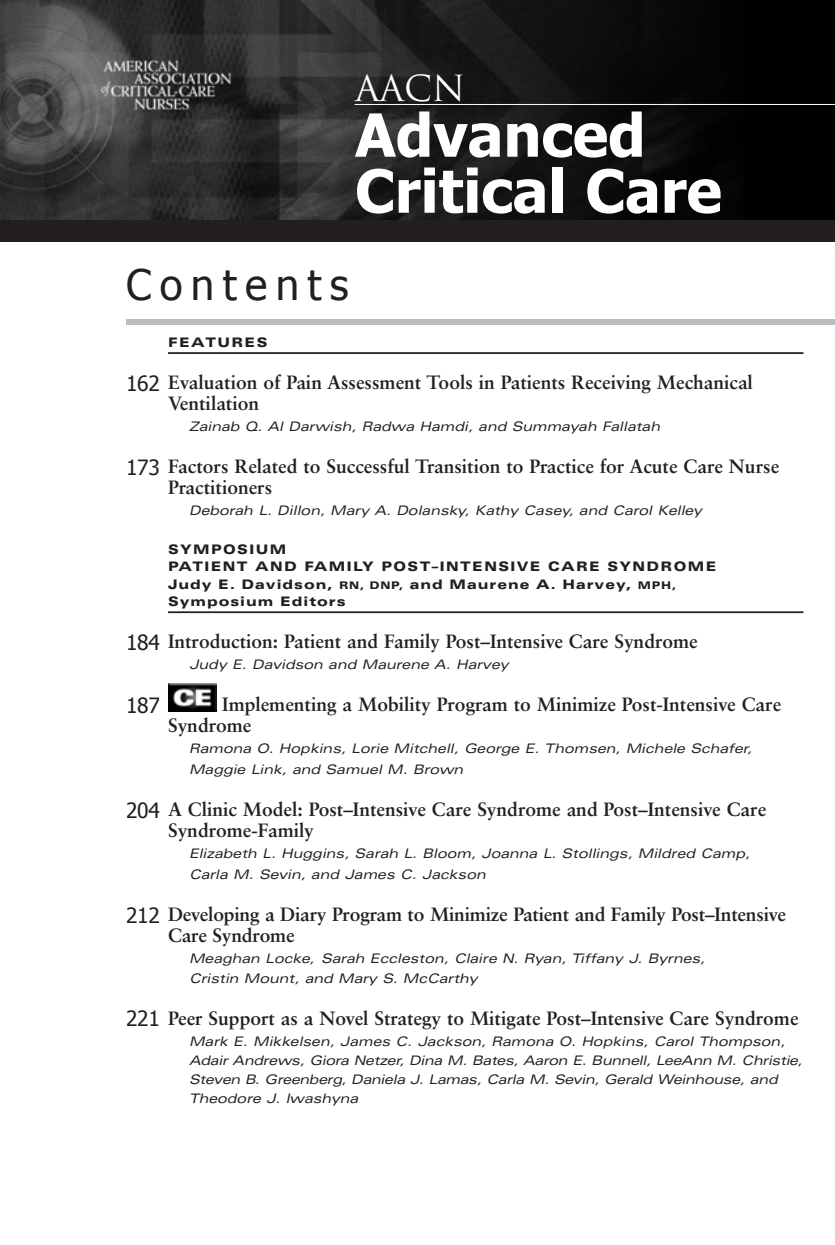
<style>
.page{position:relative;width:835px;height:1245px;background:#fff}
.page>*{position:absolute;margin:0;border:0;box-sizing:border-box;transform-origin:0 0}
.t1{font:700 59.5px/56px "Tahoma";color:#fff}
.t2{font:42px "Tahoma";color:#231f20}
.t3{font:35px "Trajan Pro";color:#fff}
.t4{font:21px "Tahoma";color:#231f20}
.t5{font:700 19.25px/21px "Sabon LT Std";color:#231f20}
.t6{font:italic expanded 13.12px/21px "Univers LT Std";color:#231f20}
.t7{font:italic expanded 13.12px/19.2px "Univers LT Std";letter-spacing:-.02em;color:#231f20}
.t8{font:900 expanded 13.12px/17.5px "Univers LT Std";letter-spacing:.075em;color:#231f20}
.t9{font:900 expanded 13.12px "Univers LT Std";letter-spacing:.105em;color:#231f20}
.s1{font-family:"Tahoma";font-weight:400;font-size:21px}
.s2{font-size:10.5px}
</style>
<div class="page">
<img style="left:0;top:0;width:832px;height:220px">
<img style="left:832px;top:0;width:3px;height:220px">
<div style="left:0;top:220px;width:835px;height:22px;background:#231f20"></div>
<div style="left:126px;top:319px;width:709px;height:5px;background:#bcbdc0"></div>
<hr style="left:354px;top:104px;width:481px;height:1px;background:#fff">
<hr style="left:168px;top:352px;width:635px;height:2px;background:#231f20">
<hr style="left:168px;top:611px;width:635px;height:2px;background:#231f20">
<img style="left:168px;top:683px;width:48px;height:28px">
<h3 class="t3" style="left:355px;top:66px;width:112px">AACN</h3>
<h1 class="t1" style="left:355px;top:103px;width:367px">Advanced<br>Critical Care</h1>
<h2 class="t2" style="left:126px;top:256px;width:223px">Contents</h2>
<p class="t9" style="left:168px;top:334px;width:101px">FEATURES</p>
<p class="t5" style="left:168px;top:371px;width:586px;text-indent:-42px"><span class="s1">162</span> Evaluation of Pain Assessment Tools in Patients Receiving Mechanical<br>Ventilation</p>
<p class="t6" style="left:189px;top:416px;width:472px">Zainab Q. Al Darwish, Radwa Hamdi, and Summayah Fallatah</p>
<p class="t5" style="left:168px;top:455px;width:613px;text-indent:-42px"><span class="s1">173</span> Factors Related to Successful Transition to Practice for Acute Care Nurse<br>Practitioners</p>
<p class="t6" style="left:189px;top:500px;width:514px">Deborah L. Dillon, Mary A. Dolansky, Kathy Casey, and Carol Kelley</p>
<p class="t8" style="left:168px;top:540px;width:550px">SYMPOSIUM<br>PATIENT AND FAMILY POST–INTENSIVE CARE SYNDROME Judy E. Davidson, <span class="s2">RN, DNP,</span> and Maurene A. Harvey, <span class="s2">MPH, </span>Symposium Editors</p>
<p class="t5" style="left:126px;top:630px;width:573px"><span class="s1">184</span> Introduction: Patient and Family Post–Intensive Care Syndrome</p>
<p class="t6" style="left:189px;top:654px;width:321px">Judy E. Davidson and Maurene A. Harvey</p>
<p class="t4" style="left:126px;top:691px;width:35px">187</p>
<p class="t5" style="left:168px;top:693px;width:615px;text-indent:54px">Implementing a Mobility Program to Minimize Post-Intensive Care<br>Syndrome</p>
<p class="t6" style="left:189px;top:738px;width:564px">Ramona O. Hopkins, Lorie Mitchell, George E. Thomsen, Michele Schafer,<br>Maggie Link, and Samuel M. Brown</p>
<p class="t5" style="left:168px;top:798px;width:600px;text-indent:-42px"><span class="s1">204</span> A Clinic Model: Post–Intensive Care Syndrome and Post–Intensive Care<br>Syndrome-Family</p>
<p class="t6" style="left:189px;top:843px;width:562px">Elizabeth L. Huggins, Sarah L. Bloom, Joanna L. Stollings, Mildred Camp,<br>Carla M. Sevin, and James C. Jackson</p>
<p class="t5" style="left:168px;top:903px;width:619px;text-indent:-42px"><span class="s1">212</span> Developing a Diary Program to Minimize Patient and Family Post–Intensive<br>Care Syndrome</p>
<p class="t6" style="left:189px;top:949px;width:517px;line-height:19.2px">Meaghan Locke, Sarah Eccleston, Claire N. Ryan, Tiffany J. Byrnes,<br>Cristin Mount, and Mary S. McCarthy</p>
<p class="t5" style="left:126px;top:1006px;width:674px"><span class="s1">221</span> Peer Support as a Novel Strategy to Mitigate Post–Intensive Care Syndrome</p>
<p class="t7" style="left:189px;top:1031px;width:615px">Mark E. Mikkelsen, James C. Jackson, Ramona O. Hopkins, Carol Thompson, Adair Andrews, Giora Netzer, Dina M. Bates, Aaron E. Bunnell, LeeAnn M. Christie, Steven B. Greenberg, Daniela J. Lamas, Carla M. Sevin, Gerald Weinhouse, and Theodore J. Iwashyna</p>
</div>
